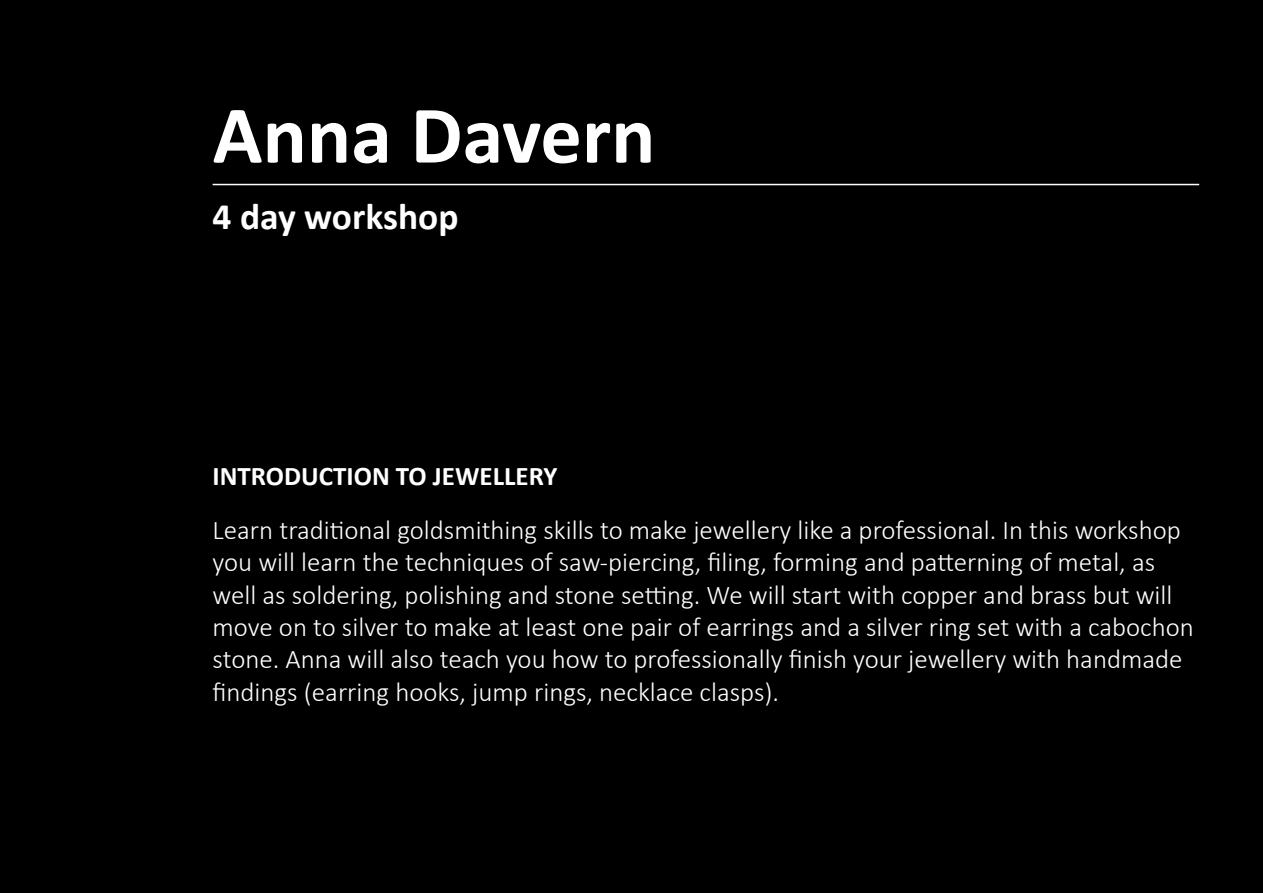
<style>
.page{position:relative;width:1263px;height:893px;background:#000}
.page>*{position:absolute;margin:0;border:0;box-sizing:border-box;transform-origin:0 0}
.t1{font:700 82.5px "Calibri";color:#fff}
.t2{font:700 37.5px "Calibri";color:#fff}
.t3{font:300 27px/32.4px "Calibri";color:#fff}
.t4{font:700 27px "Calibri";color:#fff}
</style>
<div class="page">
<hr style="left:213px;top:184px;width:986px;height:1px;background:#fff">
<p class="t1" style="left:213px;top:77px;width:444px">Anna Davern</p>
<p class="t2" style="left:213px;top:190px;width:247px">4 day workshop</p>
<p class="t4" style="left:213px;top:457px;width:346px">INTRODUCTION TO JEWELLERY</p>
<p class="t3" style="left:213px;top:513px;width:983px">Learn traditional goldsmithing skills to make jewellery like a professional. In this workshop you will learn the techniques of saw-piercing, filing, forming and patterning of metal, as well as soldering, polishing and stone setting. We will start with copper and brass but will move on to silver to make at least one pair of earrings and a silver ring set with a cabochon stone. Anna will also teach you how to professionally finish your jewellery with handmade findings (earring hooks, jump rings, necklace clasps).</p>
</div>
